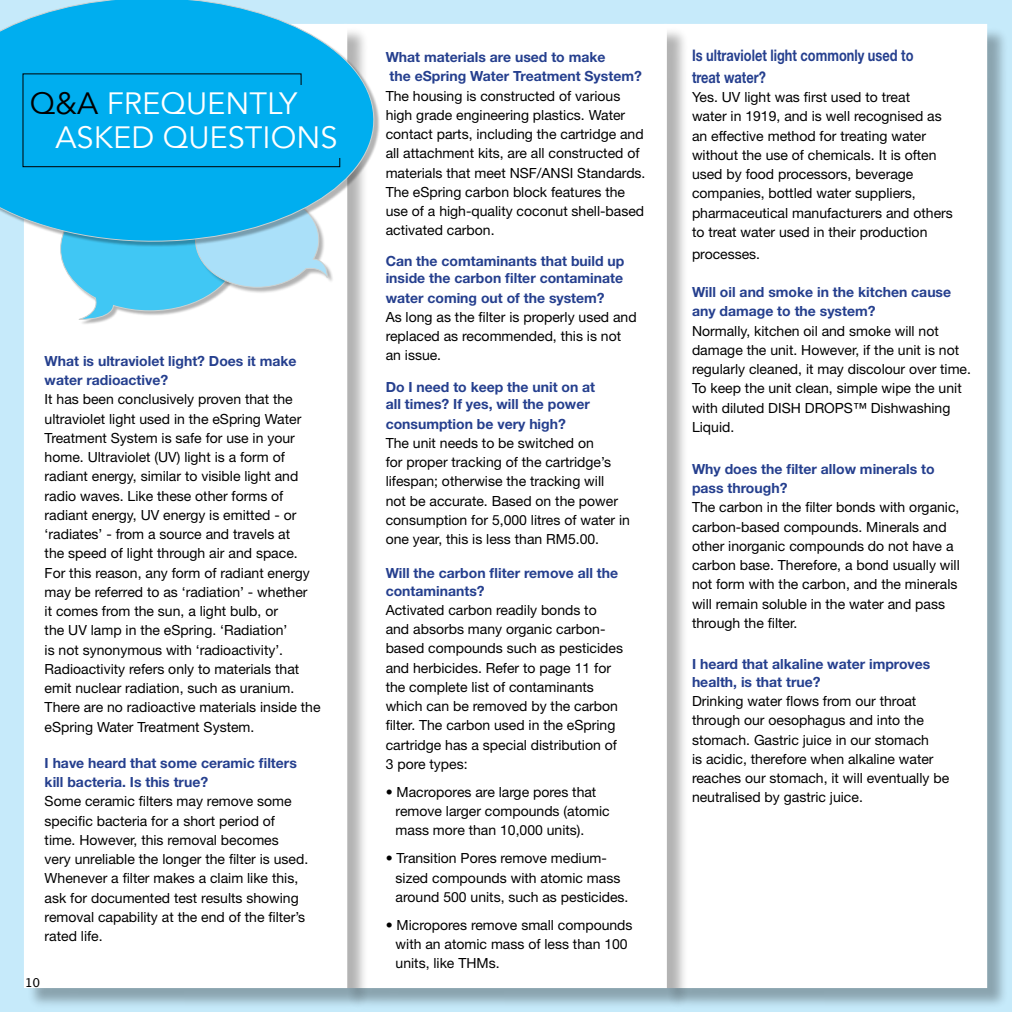
<style>
.page{position:relative;width:1012px;height:1012px;background:#c6eafa}
.page>*{position:absolute;margin:0;border:0;box-sizing:border-box;transform-origin:0 0}
.t1{font:30.8px "Avenir";color:#fff}
.t2{font:700 15.92px "Helvetica Neue LT Std";color:#253f8e;scale:.8 1}
.t3{font:14px/19.2px "Helvetica Neue LT Std";color:#000}
.t4{font:700 14px/17.5px "Helvetica Neue LT Std";color:#253f8e}
.t5{font:12.25px "Lucida Grande";color:#000}
.s1{color:#000}
</style>
<div class="page">
<div style="left:666px;top:27px;width:343px;height:983px;background:#000;opacity:.3"></div>
<div style="left:664px;top:24px;width:323px;height:964px;background:#fff"></div>
<div style="left:346px;top:27px;width:343px;height:983px;background:#000;opacity:.3"></div>
<div style="left:344px;top:24px;width:323px;height:964px;background:#fff"></div>
<div style="left:27px;top:27px;width:342px;height:983px;background:#000;opacity:.3"></div>
<div style="left:24px;top:24px;width:323px;height:964px;background:#fff"></div>
<div style="left:62px;top:188px;width:182px;height:137px;background:#000;opacity:.3"></div>
<div style="left:197px;top:193px;width:137px;height:101px;background:#000;opacity:.3"></div>
<svg style="left:60px;top:253px;width:267px;height:67px"></svg>
<svg style="left:0;top:0;width:386px;height:253px"></svg>
<div style="left:22px;top:73px;width:319px;height:95px;background:#00aeef"></div>
<p class="t1" style="left:30px;top:85px;width:269px"><span class="s1">Q&amp;A</span> FREQUENTLY</p>
<p class="t1" style="left:55px;top:119px;width:284px">ASKED QUESTIONS</p>
<p class="t4" style="left:45px;top:351px;width:253px;line-height:19.2px">What is ultraviolet light? Does it make water radioactive?</p>
<p class="t3" style="left:45px;top:390px;width:277px">It has been conclusively proven that the ultraviolet light used in the eSpring Water Treatment System is safe for use in your home. Ultraviolet (UV) light is a form of radiant energy, similar to visible light and radio waves. Like these other forms of radiant energy, UV energy is emitted - or ‘radiates’ - from a source and travels at<br>the speed of light through air and space.<br>For this reason, any form of radiant energy may be referred to as ‘radiation’ - whether<br>it comes from the sun, a light bulb, or<br>the UV lamp in the eSpring. ‘Radiation’<br>is not synonymous with ‘radioactivity’.<br>Radioactivity refers only to materials that emit nuclear radiation, such as uranium.<br>There are no radioactive materials inside the eSpring Water Treatment System.</p>
<p class="t4" style="left:45px;top:754px;width:254px">I have heard that some ceramic filters</p>
<p class="t4" style="left:45px;top:773px;width:165px">kill bacteria. Is this true?</p>
<p class="t3" style="left:45px;top:791px;width:265px">Some ceramic filters may remove some specific bacteria for a short period of time. However, this removal becomes very unreliable the longer the filter is used.<br>Whenever a filter makes a claim like this, ask for documented test results showing removal capability at the end of the filter’s rated life.</p>
<p class="t5" style="left:25px;top:976px;width:17px">10</p>
<p class="t4" style="left:386px;top:48px;width:221px">What materials are used to make</p>
<p class="t4" style="left:390px;top:67px;width:254px">the eSpring Water Treatment System?</p>
<p class="t3" style="left:386px;top:86px;width:261px">The housing is constructed of various high grade engineering plastics. Water contact parts, including the cartridge and all attachment kits, are all constructed of materials that meet NSF/ANSI Standards.</p>
<p class="t3" style="left:386px;top:182px;width:260px">The eSpring carbon block features the use of a high-quality coconut shell-based activated carbon.</p>
<p class="t4" style="left:386px;top:252px;width:240px">Can the comtaminants that build up inside the carbon filter contaminate</p>
<p class="t4" style="left:386px;top:289px;width:221px">water coming out of the system?</p>
<p class="t3" style="left:386px;top:307px;width:253px">As long as the filter is properly used and replaced as recommended, this is not an issue.</p>
<p class="t4" style="left:386px;top:378px;width:211px">Do I need to keep the unit on at all times? If yes, will the power</p>
<p class="t4" style="left:386px;top:415px;width:182px">consumption be very high?</p>
<p class="t3" style="left:386px;top:433px;width:246px">The unit needs to be switched on<br>for proper tracking of the cartridge’s lifespan; otherwise the tracking will<br>not be accurate. Based on the power consumption for 5,000 litres of water in one year, this is less than RM5.00.</p>
<p class="t4" style="left:386px;top:564px;width:234px">Will the carbon fliter remove all the contaminants?</p>
<p class="t3" style="left:386px;top:600px;width:239px">Activated carbon readily bonds to and absorbs many organic carbon&shy;based compounds such as pesticides and herbicides. Refer to page 11 for the complete list of contaminants which can be removed by the carbon filter. The carbon used in the eSpring cartridge has a special distribution of</p>
<p class="t3" style="left:386px;top:754px;width:83px">3 pore types:</p>
<p class="t3" style="left:396px;top:782px;width:216px;text-indent:-10px">• Macropores are large pores that remove larger compounds (atomic mass more than 10,000 units).</p>
<p class="t3" style="left:396px;top:848px;width:234px;text-indent:-10px">• Transition Pores remove medium&shy;sized compounds with atomic mass around 500 units, such as pesticides.</p>
<p class="t3" style="left:396px;top:915px;width:238px;text-indent:-10px">• Micropores remove small compounds with an atomic mass of less than 100 units, like THMs.</p>
<p class="t2" style="left:692px;top:45px;width:278px">Is ultraviolet light commonly used to</p>
<p class="t2" style="left:692px;top:67px;width:94px">treat water?</p>
<p class="t3" style="left:692px;top:87px;width:262px">Yes. UV light was first used to treat<br>water in 1919, and is well recognised as an effective method for treating water without the use of chemicals. It is often used by food processors, beverage companies, bottled water suppliers, pharmaceutical manufacturers and others to treat water used in their production</p>
<p class="t3" style="left:692px;top:244px;width:70px">processes.</p>
<p class="t4" style="left:692px;top:282px;width:261px;line-height:19.2px">Will oil and smoke in the kitchen cause any damage to the system?</p>
<p class="t3" style="left:692px;top:321px;width:281px">Normally, kitchen oil and smoke will not damage the unit. However, if the unit is not regularly cleaned, it may discolour over time.<br>To keep the unit clean, simple wipe the unit with diluted DISH DROPS™ Dishwashing Liquid.</p>
<p class="t4" style="left:692px;top:459px;width:244px;line-height:19.2px">Why does the filter allow minerals to pass through?</p>
<p class="t3" style="left:692px;top:498px;width:269px">The carbon in the filter bonds with organic, carbon-based compounds. Minerals and other inorganic compounds do not have a carbon base. Therefore, a bond usually will not form with the carbon, and the minerals will remain soluble in the water and pass through the filter.</p>
<p class="t4" style="left:692px;top:655px;width:240px">I heard that alkaline water improves health, is that true?</p>
<p class="t3" style="left:692px;top:691px;width:259px">Drinking water flows from our throat through our oesophagus and into the stomach. Gastric juice in our stomach<br>is acidic, therefore when alkaline water reaches our stomach, it will eventually be neutralised by gastric juice.</p>
</div>
